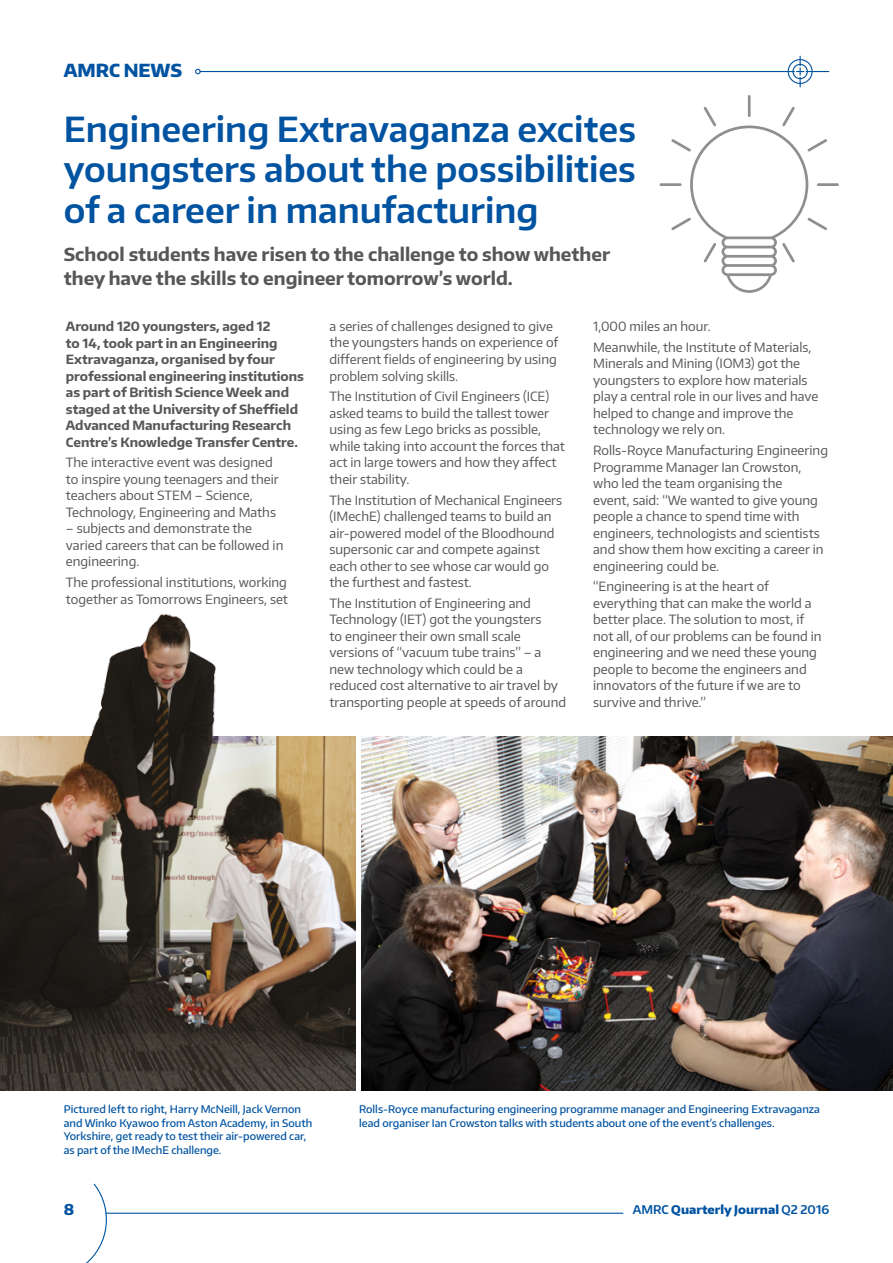
<style>
.page{position:relative;width:893px;height:1263px;background:#fff}
.page>*{position:absolute;margin:0;border:0;box-sizing:border-box;transform-origin:0 0}
.t1{font:600 34.5px/40.5px "Encode Sans";color:#0053a1;text-align:justify}
.t2{font:700 18px/24px "Encode Sans";color:#575756}
.t3{font:800 18px "Encode Sans";color:#0053a1}
.t4{font:800 15px "Encode Sans";color:#0053a1}
.t5{font:12.75px/16.5px "Encode Sans";color:#575756}
.t6{font:700 12.75px/16.5px "Encode Sans";color:#575756}
.t7{font:800 12px "Encode Sans";color:#0053a1}
.t8{font:500 10.5px/13.5px "Encode Sans";color:#0053a1}
.s1{font-weight:600}
</style>
<div class="page">
<img style="left:91px;top:613px;width:125px;height:123px">
<img style="left:361px;top:736px;width:532px;height:355px">
<hr style="left:200px;top:71px;width:594px;height:1px;background:#0053a1">
<svg style="left:195px;top:69px;width:6px;height:5px"></svg>
<div style="left:788px;top:59px;width:25px;height:25px;border:1px solid #0053a1;border-radius:50%"></div>
<div style="left:792px;top:64px;width:16px;height:15px;border:1px solid #0053a1;border-radius:50%"></div>
<svg style="left:796px;top:56px;width:33px;height:31px"></svg>
<img style="left:0;top:736px;width:355px;height:355px">
<hr style="left:748px;top:95px;width:3px;height:22px;background:#8e9090">
<svg style="left:660px;top:107px;width:167px;height:186px"></svg>
<hr style="left:817px;top:183px;width:22px;height:3px;background:#8e9090">
<hr style="left:106px;top:1213px;width:517px;height:1px;background:#0053a1">
<svg style="left:86px;top:1183px;width:21px;height:80px"></svg>
<h2 class="t3" style="left:64px;top:58px;width:120px">AMRC NEWS</h2>
<h1 class="t1" style="left:64px;top:108px;width:574px">Engineering Extravaganza excites youngsters about the possibilities of a career in manufacturing</h1>
<h2 class="t2" style="left:64px;top:242px;width:548px">School students have risen to the challenge to show whether they have the skills to engineer tomorrow’s world.</h2>
<p class="t6" style="left:66px;top:318px;width:240px">Around 120 youngsters, aged 12<br>to 14, took part in an Engineering Extravaganza, organised by four professional engineering institutions as part of British Science Week and staged at the University of Sheffield Advanced Manufacturing Research Centre’s Knowledge Transfer Centre.</p>
<p class="t5" style="left:66px;top:454px;width:214px">The interactive event was designed to inspire young teenagers and their teachers about STEM – Science, Technology, Engineering and Maths</p>
<p class="t5" style="left:66px;top:520px;width:219px">– subjects and demonstrate the varied careers that can be followed in engineering.</p>
<p class="t5" style="left:66px;top:574px;width:224px">The professional institutions, working together as Tomorrows Engineers, set</p>
<p class="t5" style="left:330px;top:318px;width:230px">a series of challenges designed to give the youngsters hands on experience of different fields of engineering by using problem solving skills.</p>
<p class="t5" style="left:330px;top:388px;width:237px">The Institution of Civil Engineers (ICE) asked teams to build the tallest tower using as few Lego bricks as possible, while taking into account the forces that act in large towers and how they affect their stability.</p>
<p class="t5" style="left:330px;top:491px;width:234px">The Institution of Mechanical Engineers (IMechE) challenged teams to build an air-powered model of the Bloodhound supersonic car and compete against each other to see whose car would go the furthest and fastest.</p>
<p class="t5" style="left:330px;top:594px;width:238px">The Institution of Engineering and Technology (IET) got the youngsters<br>to engineer their own small scale versions of “vacuum tube trains” – a new technology which could be a reduced cost alternative to air travel by transporting people at speeds of around</p>
<p class="t5" style="left:593px;top:315px;width:220px;line-height:20.7px">1,000 miles an hour.<br>Meanwhile, the Institute of Materials,</p>
<p class="t5" style="left:593px;top:355px;width:227px">Minerals and Mining (IOM3) got the youngsters to explore how materials play a central role in our lives and have helped to change and improve the technology we rely on.</p>
<p class="t5" style="left:593px;top:442px;width:236px">Rolls-Royce Manufacturing Engineering Programme Manager Ian Crowston, who led the team organising the<br>event, said: “We wanted to give young people a chance to spend time with engineers, technologists and scientists and show them how exciting a career in engineering could be.</p>
<p class="t5" style="left:593px;top:578px;width:230px">“Engineering is at the heart of everything that can make the world a better place. The solution to most, if not all, of our problems can be found in engineering and we need these young people to become the engineers and innovators of the future if we are to survive and thrive.”</p>
<p class="t8" style="left:64px;top:1102px;width:250px">Pictured left to right, Harry McNeill, Jack Vernon and Winko Kyawoo from Aston Academy, in South Yorkshire, get ready to test their air-powered car, as part of the IMechE challenge.</p>
<p class="t8" style="left:359px;top:1102px;width:462px">Rolls-Royce manufacturing engineering programme manager and Engineering Extravaganza lead organiser Ian Crowston talks with students about one of the event’s challenges.</p>
<p class="t4" style="left:64px;top:1200px;width:12px">8</p>
<p class="t7" style="left:633px;top:1202px;width:198px"><span class="s1">AMRC</span> Quarterly Journal <span class="s1">Q2 2016</span></p>
</div>
